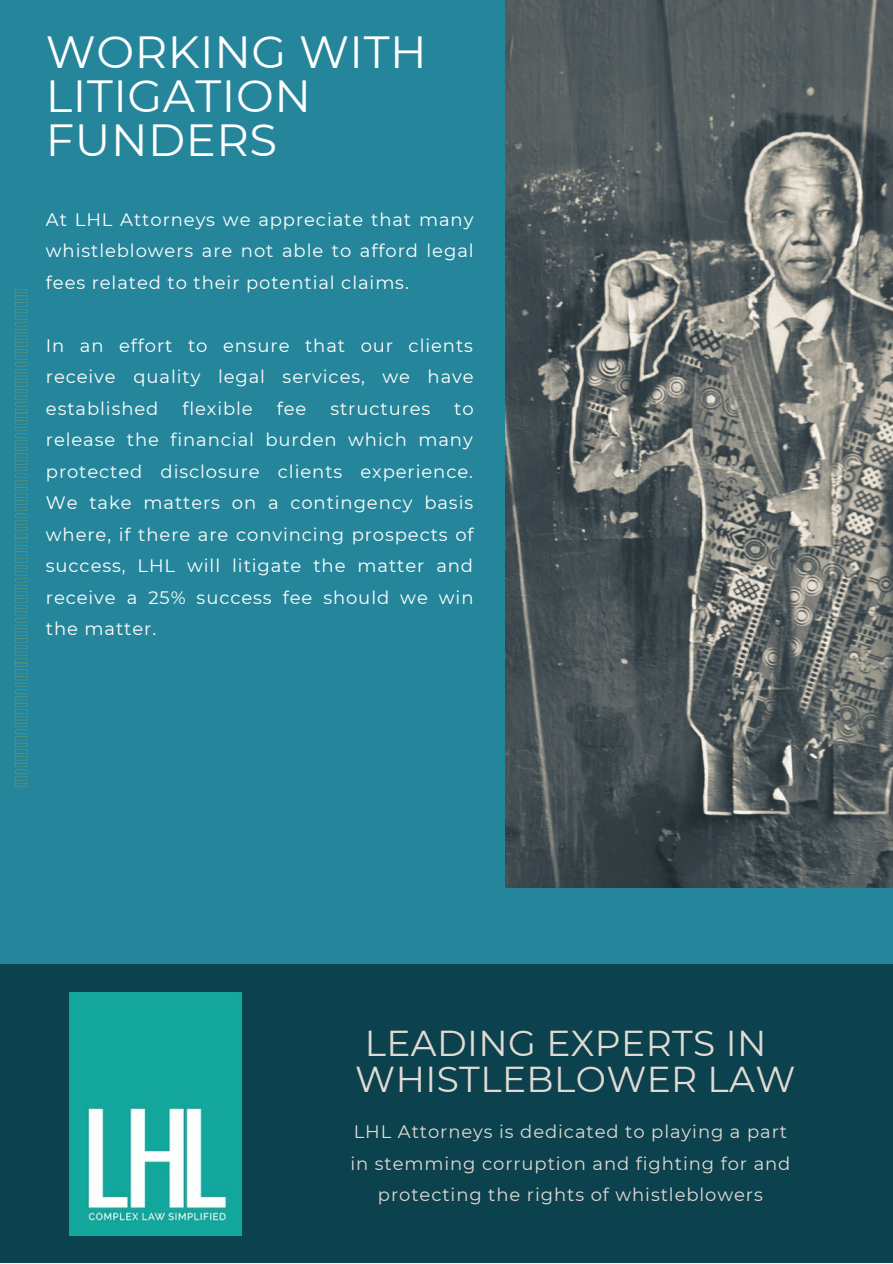
<style>
.page{position:relative;width:893px;height:1264px;background:#fff}
.page>*{position:absolute;margin:0;border:0;box-sizing:border-box;transform-origin:0 0}
.t1{font:45px/43.8px "Montserrat";letter-spacing:.01em;color:#fff}
.t2{font:36px/36px "Montserrat";letter-spacing:.01em;color:#e1dbd4}
.t3{font:18px/31.5px "Montserrat";letter-spacing:.05em;color:#fff;text-align:justify}
.t4{font:18px/31.5px "Montserrat";letter-spacing:.05em;color:#e1dbd4;text-align:center}
</style>
<div class="page">
<div style="left:0;top:0;width:892px;height:1262px;background:#25869b"></div>
<div style="left:0;top:964px;width:892px;height:298px;background:#0c414e"></div>
<img style="left:505px;top:0;width:387px;height:887px">
<svg style="left:15px;top:309px;width:12px;height:4px"></svg>
<svg style="left:15px;top:289px;width:12px;height:17px"></svg>
<svg style="left:15px;top:316px;width:12px;height:10px"></svg>
<svg style="left:15px;top:329px;width:12px;height:4px"></svg>
<svg style="left:15px;top:336px;width:12px;height:10px"></svg>
<svg style="left:15px;top:349px;width:12px;height:4px"></svg>
<svg style="left:15px;top:356px;width:12px;height:10px"></svg>
<svg style="left:15px;top:369px;width:12px;height:4px"></svg>
<svg style="left:15px;top:376px;width:12px;height:10px"></svg>
<svg style="left:15px;top:389px;width:12px;height:4px"></svg>
<svg style="left:15px;top:396px;width:12px;height:10px"></svg>
<svg style="left:15px;top:409px;width:12px;height:4px"></svg>
<svg style="left:15px;top:427px;width:12px;height:10px"></svg>
<svg style="left:15px;top:420px;width:12px;height:4px"></svg>
<svg style="left:15px;top:440px;width:12px;height:4px"></svg>
<svg style="left:15px;top:447px;width:12px;height:10px"></svg>
<svg style="left:15px;top:460px;width:12px;height:4px"></svg>
<svg style="left:15px;top:467px;width:12px;height:10px"></svg>
<svg style="left:15px;top:480px;width:12px;height:4px"></svg>
<svg style="left:15px;top:487px;width:12px;height:10px"></svg>
<svg style="left:15px;top:500px;width:12px;height:4px"></svg>
<svg style="left:15px;top:507px;width:12px;height:30px"></svg>
<svg style="left:15px;top:558px;width:12px;height:4px"></svg>
<svg style="left:15px;top:545px;width:12px;height:10px"></svg>
<svg style="left:15px;top:538px;width:12px;height:4px"></svg>
<svg style="left:15px;top:565px;width:12px;height:10px"></svg>
<svg style="left:15px;top:578px;width:12px;height:4px"></svg>
<svg style="left:15px;top:585px;width:12px;height:10px"></svg>
<svg style="left:15px;top:598px;width:12px;height:4px"></svg>
<svg style="left:15px;top:605px;width:12px;height:10px"></svg>
<svg style="left:15px;top:618px;width:12px;height:4px"></svg>
<svg style="left:15px;top:625px;width:12px;height:10px"></svg>
<svg style="left:15px;top:638px;width:12px;height:4px"></svg>
<svg style="left:15px;top:645px;width:12px;height:10px"></svg>
<svg style="left:15px;top:658px;width:12px;height:4px"></svg>
<svg style="left:15px;top:676px;width:12px;height:4px"></svg>
<svg style="left:15px;top:663px;width:12px;height:10px"></svg>
<svg style="left:15px;top:683px;width:12px;height:10px"></svg>
<svg style="left:15px;top:696px;width:12px;height:4px"></svg>
<svg style="left:15px;top:703px;width:12px;height:10px"></svg>
<svg style="left:15px;top:716px;width:12px;height:4px"></svg>
<svg style="left:15px;top:723px;width:12px;height:10px"></svg>
<svg style="left:15px;top:736px;width:12px;height:4px"></svg>
<svg style="left:15px;top:743px;width:12px;height:10px"></svg>
<svg style="left:15px;top:756px;width:12px;height:4px"></svg>
<svg style="left:15px;top:763px;width:12px;height:10px"></svg>
<svg style="left:15px;top:776px;width:12px;height:4px"></svg>
<svg style="left:15px;top:783px;width:12px;height:3px"></svg>
<img style="left:70px;top:992px;width:172px;height:242px">
<h1 class="t1" style="left:46px;top:30px;width:382px">WORKING WITH<br>LITIGATION<br>FUNDERS</h1>
<p class="t3" style="left:46px;top:204px;width:429px">At LHL Attorneys we appreciate that many whistleblowers are not able to afford legal fees related to their potential claims.</p>
<p class="t3" style="left:46px;top:329px;width:429px">In an effort to ensure that our clients receive quality legal services, we have established</p>
<p class="t3" style="left:182px;top:392px;width:72px">flexible</p>
<p class="t3" style="left:277px;top:392px;width:31px">fee</p>
<p class="t3" style="left:330px;top:392px;width:101px">structures</p>
<p class="t3" style="left:46px;top:392px;width:429px;text-indent:408px">to release the financial burden which many protected disclosure clients experience.<br>We take matters on a contingency basis where, if there are convincing prospects of success, LHL will litigate the matter and receive a 25% success fee should we win the matter.</p>
<h2 class="t2" style="left:355px;top:1024px;width:441px">LEADING EXPERTS IN<br>WHISTLEBLOWER LAW</h2>
<p class="t4" style="left:350px;top:1115px;width:441px">LHL Attorneys is dedicated to playing a part in stemming corruption and fighting for and protecting the rights of whistleblowers</p>
</div>
